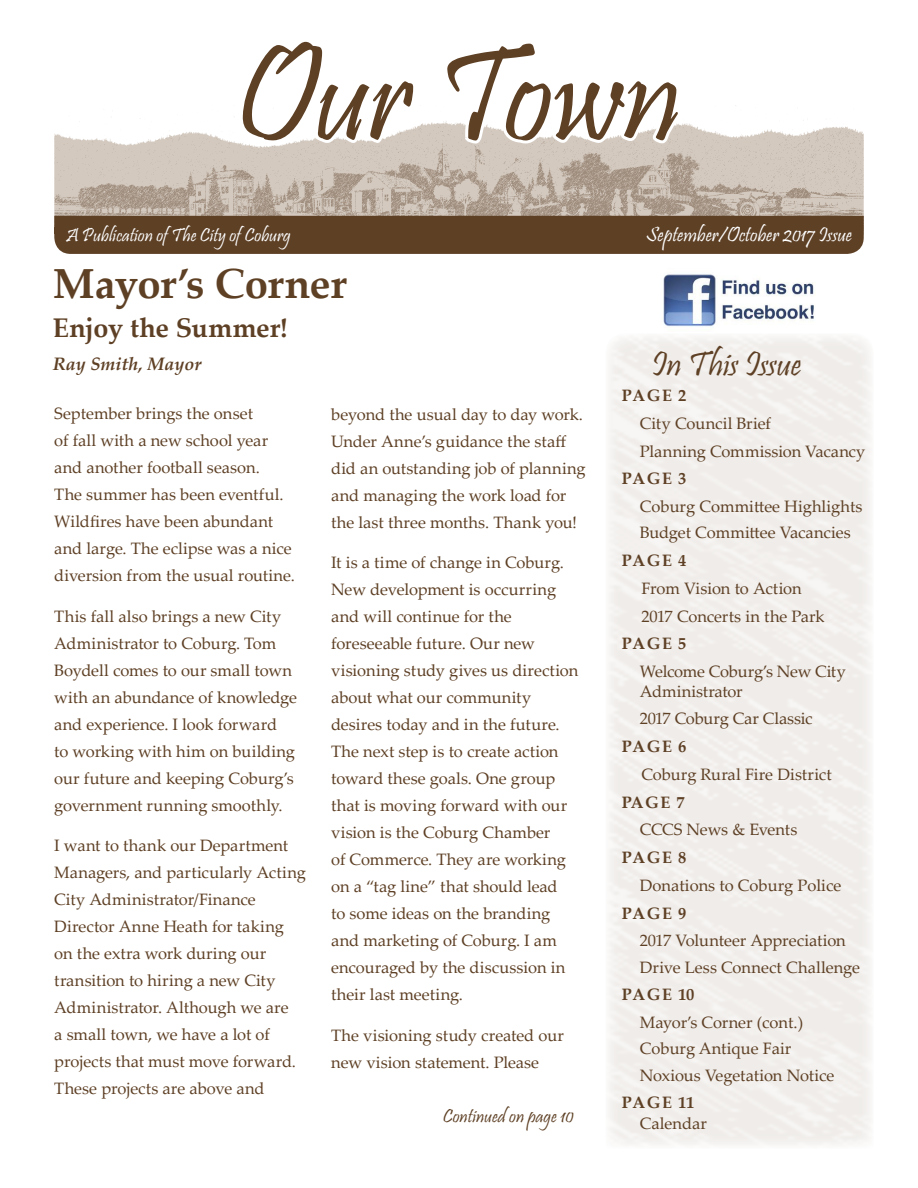
<style>
.page{position:relative;width:918px;height:1188px;background:#fff}
.page>*{position:absolute;margin:0;border:0;box-sizing:border-box;transform-origin:0 0}
.t1{font:139.5px "Pristina";letter-spacing:-.01em;color:#5e4025}
.HEADING{font:700 42px "Palatino Linotype";letter-spacing:-.015em;color:#5e4025}
.t2{font:36px "Pristina";letter-spacing:-.005em;color:#5e4025}
.HEADING-2{font:700 27px "Palatino Linotype";letter-spacing:-.01em;color:#5e4025}
.t3{font:21px "Pristina";color:#fff}
.t4{font:19.5px "Pristina";color:#fff}
.t5{font:19.5px "Pristina";letter-spacing:.005em;color:#5e4025}
.HEADING-3{font:italic 700 18px "Palatino Linotype";color:#5e4025}
.Article_Text{font:16.5px/27px "Palatino Linotype";letter-spacing:-.005em;color:#5e4025}
.Article_Text-2{font:700 16.5px "Palatino Linotype";letter-spacing:.095em;color:#5e4025}
</style>
<div class="page">
<img style="left:54px;top:105px;width:810px;height:111px">
<div style="left:54px;top:216px;width:810px;height:38px;background:#5e4025"></div>
<svg style="left:237px;top:105px;width:183px;height:73px"></svg>
<svg style="left:444px;top:105px;width:240px;height:91px"></svg>
<div style="left:54px;top:227px;width:809px;height:7px;background:#5e4025"></div>
<img style="left:663px;top:274px;width:151px;height:53px">
<p class="t1" style="left:234px;top:18px;width:449px">Our Town</p>
<p class="t4" style="left:66px;top:224px;width:226px">A Publication of The City of Coburg</p>
<p class="t3" style="left:646px;top:223px;width:207px">September/October 2017 Issue</p>
<p class="HEADING" style="left:53px;top:254px;width:295px">Mayor’s Corner</p>
<p class="HEADING-2" style="left:53px;top:309px;width:236px">Enjoy the Summer!</p>
<p class="HEADING-3" style="left:53px;top:351px;width:150px">Ray Smith, Mayor</p>
<p class="t2" style="left:652px;top:344px;width:151px">In This Issue</p>
<p class="Article_Text-2" style="left:622px;top:384px;width:66px">PAGE 2</p>
<p class="Article_Text" style="left:640px;top:409px;width:133px">City Council Brief</p>
<p class="Article_Text" style="left:640px;top:437px;width:227px">Planning Commission Vacancy</p>
<p class="Article_Text-2" style="left:622px;top:467px;width:66px">PAGE 3</p>
<p class="Article_Text" style="left:640px;top:492px;width:224px">Coburg Committee Highlights</p>
<p class="Article_Text" style="left:640px;top:519px;width:212px">Budget Committee Vacancies</p>
<p class="Article_Text-2" style="left:622px;top:549px;width:66px">PAGE 4</p>
<p class="Article_Text" style="left:641px;top:574px;width:162px">From Vision to Action</p>
<p class="Article_Text" style="left:641px;top:602px;width:185px">2017 Concerts in the Park</p>
<p class="Article_Text-2" style="left:622px;top:632px;width:66px">PAGE 5</p>
<p class="Article_Text" style="left:640px;top:661px;width:207px;line-height:19.5px">Welcome Coburg’s New City<br>Administrator</p>
<p class="Article_Text" style="left:640px;top:705px;width:174px">2017 Coburg Car Classic</p>
<p class="Article_Text-2" style="left:622px;top:735px;width:66px">PAGE 6</p>
<p class="Article_Text" style="left:641px;top:760px;width:192px">Coburg Rural Fire District</p>
<p class="Article_Text-2" style="left:622px;top:790px;width:64px">PAGE 7</p>
<p class="Article_Text" style="left:640px;top:816px;width:159px">CCCS News &amp; Events</p>
<p class="Article_Text-2" style="left:622px;top:846px;width:66px">PAGE 8</p>
<p class="Article_Text" style="left:640px;top:871px;width:203px">Donations to Coburg Police</p>
<p class="Article_Text-2" style="left:622px;top:901px;width:66px">PAGE 9</p>
<p class="Article_Text" style="left:640px;top:927px;width:208px">2017 Volunteer Appreciation</p>
<p class="Article_Text" style="left:640px;top:953px;width:222px">Drive Less Connect Challenge</p>
<p class="Article_Text-2" style="left:622px;top:983px;width:74px">PAGE 10</p>
<p class="Article_Text" style="left:640px;top:1008px;width:165px">Mayor’s Corner (cont.)</p>
<p class="Article_Text" style="left:640px;top:1035px;width:153px">Coburg Antique Fair</p>
<p class="Article_Text" style="left:640px;top:1061px;width:196px">Noxious Vegetation Notice</p>
<p class="Article_Text-2" style="left:622px;top:1091px;width:74px">PAGE 11</p>
<p class="Article_Text" style="left:640px;top:1110px;width:69px">Calendar</p>
<p class="Article_Text" style="left:54px;top:399px;width:242px">September brings the onset<br>of fall with a new school year and another football season.<br>The summer has been eventful.<br>Wildfires have been abundant and large. The eclipse was a nice diversion from the usual routine.</p>
<p class="Article_Text" style="left:54px;top:602px;width:244px">This fall also brings a new City<br>Administrator to Coburg. Tom<br>Boydell comes to our small town with an abundance of knowledge and experience. I look forward<br>to working with him on building our future and keeping Coburg’s government running smoothly.</p>
<p class="Article_Text" style="left:54px;top:831px;width:253px">I want to thank our Department<br>Managers, and particularly Acting<br>City Administrator/Finance<br>Director Anne Heath for taking on the extra work during our transition to hiring a new City<br>Administrator. Although we are<br>a small town, we have a lot of projects that must move forward.<br>These projects are above and</p>
<p class="Article_Text" style="left:331px;top:400px;width:256px">beyond the usual day to day work.<br>Under Anne’s guidance the staff did an outstanding job of planning and managing the work load for the last three months. Thank you!</p>
<p class="Article_Text" style="left:331px;top:548px;width:249px">It is a time of change in Coburg.<br>New development is occurring and will continue for the foreseeable future. Our new visioning study gives us direction about what our community desires today and in the future.<br>The next step is to create action toward these goals. One group that is moving forward with our vision is the Coburg Chamber<br>of Commerce. They are working on a “tag line” that should lead<br>to some ideas on the branding and marketing of Coburg. I am encouraged by the discussion in their last meeting.</p>
<p class="Article_Text" style="left:331px;top:1021px;width:234px">The visioning study created our new vision statement. Please</p>
<p class="t5" style="left:443px;top:1105px;width:133px">Continued on page 10</p>
</div>
